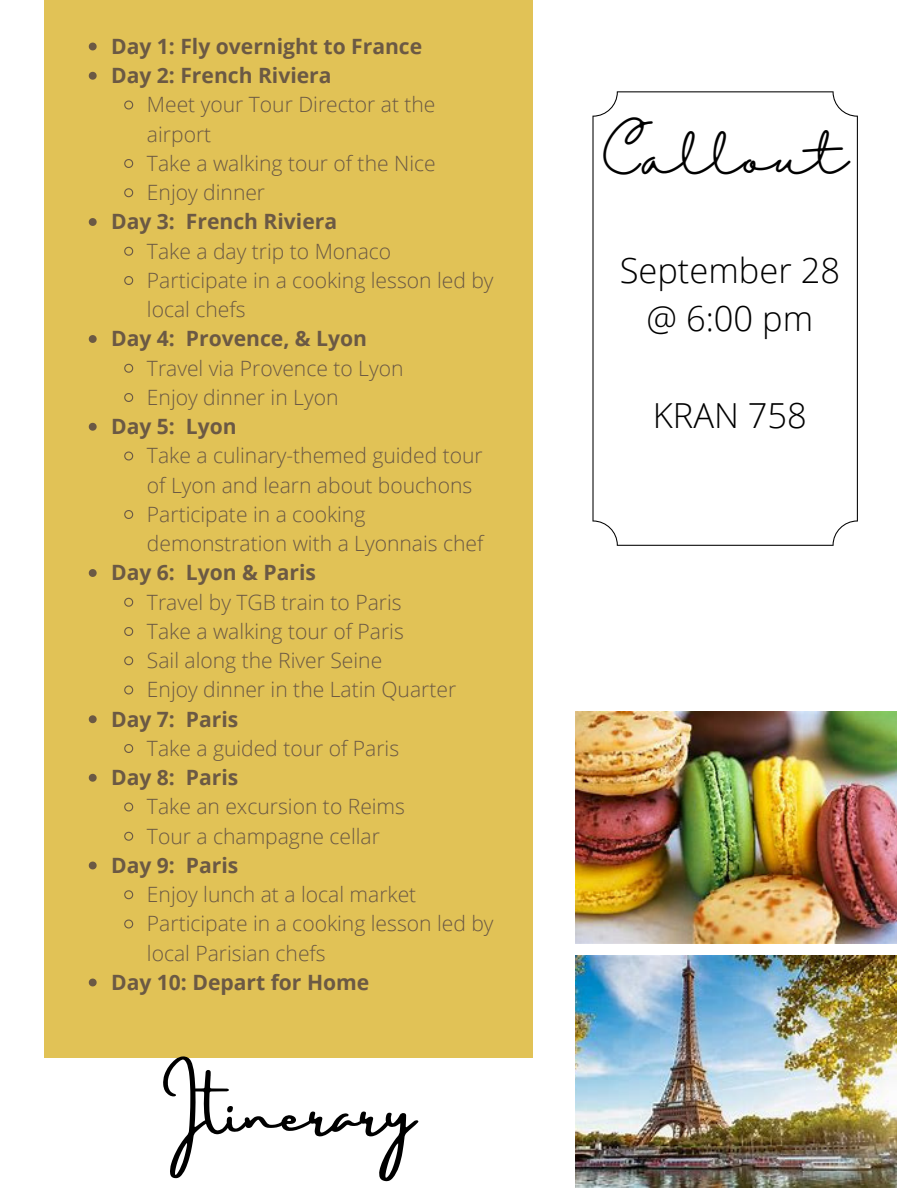
<style>
.page{position:relative;width:918px;height:1188px;background:#fff}
.page>*{position:absolute;margin:0;border:0;box-sizing:border-box;transform-origin:0 0}
.t1{font:60.9px "Amsterdam Three";color:#000}
.t2{font:47.55px "Halimun";color:#000}
.t3{font:300 34.5px/48.3px "Open Sans";color:#000;text-align:center}
.t4{font:300 21.15px/29.2px "Open Sans";color:#6b5944}
.t5{font:700 21.15px/29.2px "Open Sans";color:#6b5944}
</style>
<div class="page">
<img style="left:575px;top:955px;width:322px;height:233px">
<img style="left:575px;top:711px;width:322px;height:233px">
<div style="left:45px;top:0;width:488px;height:1058px;background:#e1c256"></div>
<svg style="left:89px;top:43px;width:8px;height:7px"></svg>
<svg style="left:89px;top:72px;width:8px;height:8px"></svg>
<svg style="left:124px;top:100px;width:10px;height:10px"></svg>
<svg style="left:124px;top:159px;width:10px;height:9px"></svg>
<svg style="left:124px;top:188px;width:10px;height:10px"></svg>
<svg style="left:89px;top:218px;width:8px;height:8px"></svg>
<svg style="left:124px;top:246px;width:10px;height:10px"></svg>
<svg style="left:124px;top:276px;width:10px;height:9px"></svg>
<svg style="left:89px;top:335px;width:8px;height:8px"></svg>
<svg style="left:124px;top:363px;width:10px;height:10px"></svg>
<svg style="left:124px;top:393px;width:10px;height:9px"></svg>
<svg style="left:89px;top:423px;width:8px;height:8px"></svg>
<svg style="left:124px;top:451px;width:10px;height:10px"></svg>
<svg style="left:124px;top:510px;width:10px;height:9px"></svg>
<svg style="left:89px;top:569px;width:8px;height:8px"></svg>
<svg style="left:124px;top:597px;width:10px;height:10px"></svg>
<svg style="left:124px;top:627px;width:10px;height:9px"></svg>
<svg style="left:124px;top:656px;width:10px;height:10px"></svg>
<svg style="left:124px;top:685px;width:10px;height:10px"></svg>
<svg style="left:89px;top:715px;width:8px;height:8px"></svg>
<svg style="left:124px;top:744px;width:10px;height:9px"></svg>
<svg style="left:89px;top:774px;width:8px;height:8px"></svg>
<svg style="left:124px;top:802px;width:10px;height:10px"></svg>
<svg style="left:124px;top:831px;width:10px;height:10px"></svg>
<svg style="left:89px;top:862px;width:8px;height:7px"></svg>
<svg style="left:124px;top:890px;width:10px;height:10px"></svg>
<svg style="left:124px;top:919px;width:10px;height:10px"></svg>
<svg style="left:89px;top:979px;width:8px;height:7px"></svg>
<svg style="left:592px;top:91px;width:266px;height:455px"></svg>
<p class="t5" style="left:111px;top:31px;width:313px">Day 1: Fly overnight to France<br>Day 2: French Riviera</p>
<p class="t4" style="left:147px;top:89px;width:290px">Meet your Tour Director at the airport<br>Take a walking tour of the Nice<br>Enjoy dinner</p>
<p class="t5" style="left:111px;top:206px;width:227px">Day 3: French Riviera</p>
<p class="t4" style="left:147px;top:236px;width:348px">Take a day trip to Monaco<br>Participate in a cooking lesson led by local chefs</p>
<p class="t5" style="left:111px;top:323px;width:257px">Day 4: Provence, &amp; Lyon</p>
<p class="t4" style="left:147px;top:353px;width:258px">Travel via Provence to Lyon<br>Enjoy dinner in Lyon</p>
<p class="t5" style="left:111px;top:411px;width:127px">Day 5: Lyon</p>
<p class="t4" style="left:147px;top:440px;width:338px">Take a culinary-themed guided tour of Lyon and learn about bouchons<br>Participate in a cooking demonstration with a Lyonnais chef</p>
<p class="t5" style="left:111px;top:557px;width:206px">Day 6: Lyon &amp; Paris</p>
<p class="t4" style="left:147px;top:587px;width:311px">Travel by TGB train to Paris<br>Take a walking tour of Paris<br>Sail along the River Seine<br>Enjoy dinner in the Latin Quarter</p>
<p class="t5" style="left:111px;top:704px;width:129px">Day 7: Paris</p>
<p class="t4" style="left:147px;top:733px;width:254px">Take a guided tour of Paris</p>
<p class="t5" style="left:111px;top:762px;width:129px">Day 8: Paris</p>
<p class="t4" style="left:147px;top:791px;width:260px">Take an excursion to Reims<br>Tour a champagne cellar</p>
<p class="t5" style="left:111px;top:850px;width:129px">Day 9: Paris</p>
<p class="t4" style="left:147px;top:879px;width:348px">Enjoy lunch at a local market<br>Participate in a cooking lesson led by local Parisian chefs</p>
<p class="t5" style="left:111px;top:967px;width:260px">Day 10: Depart for Home</p>
<h1 class="t1" style="left:163px;top:1079px;width:253px">Itinerary</h1>
<h2 class="t2" style="left:602px;top:130px;width:247px">Callout</h2>
<h3 class="t3" style="left:620px;top:245px;width:222px">September 28 @ 6:00 pm</h3>
<h3 class="t3" style="left:653px;top:390px;width:156px">KRAN 758</h3>
</div>
